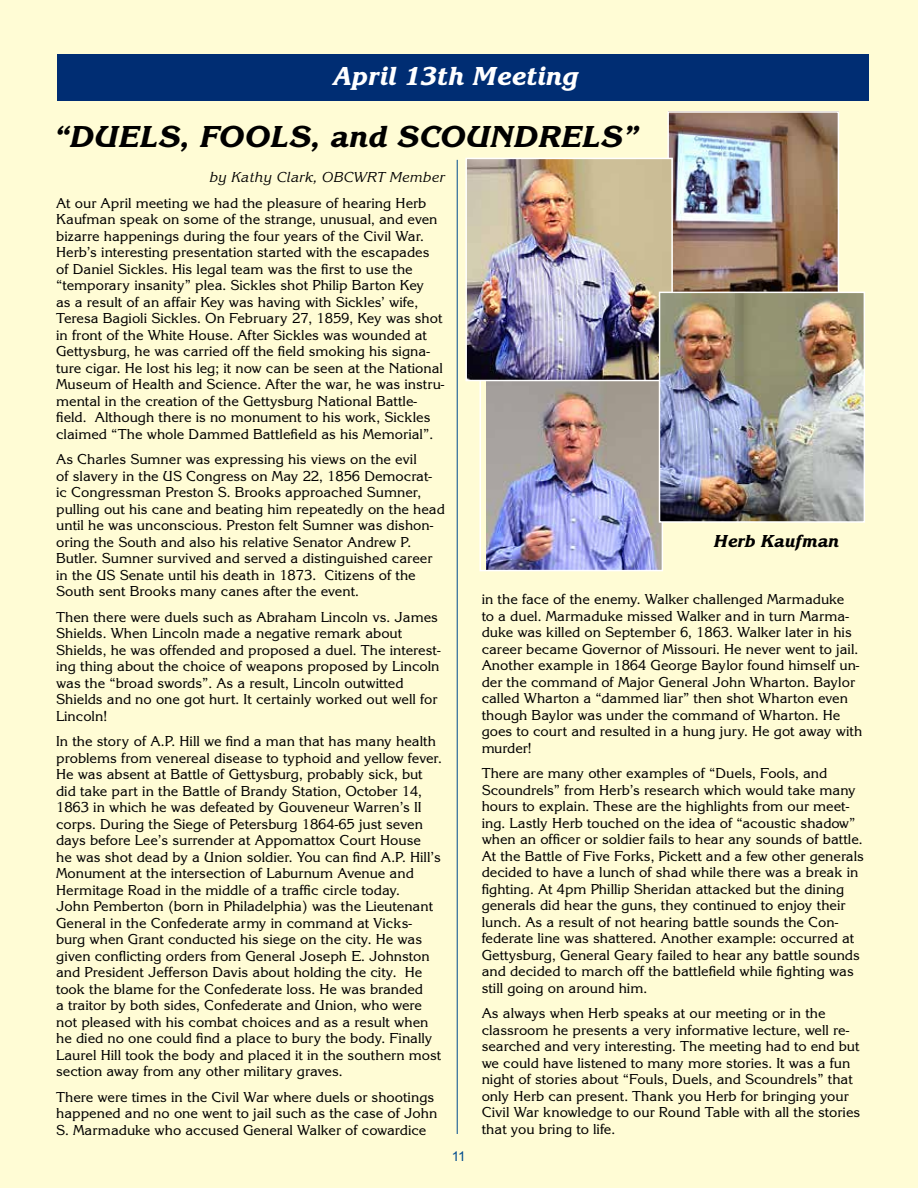
<style>
.page{position:relative;width:918px;height:1188px;background:#fffcd5}
.page>*{position:absolute;margin:0;border:0;box-sizing:border-box;transform-origin:0 0}
.t1{font:31.5px "Korinna Extra Bold Italic DTC";color:#000}
.t2{font:27px "Korinna Extra Bold Italic DTC";color:#fff}
.t3{font:18px "Korinna Extra Bold Italic DTC";color:#000}
.t4{font:15px/16.5px "Korinna Regular DTC";color:#000}
.t5{font:15px "Korinna Regular Italic DTC";color:#000}
.t6{font:13.5px "Arial";color:#004b8d}
</style>
<div class="page">
<img style="left:486px;top:381px;width:175px;height:188px">
<div style="left:480px;top:378px;width:183px;height:193px;border:1px solid #fff"></div>
<div style="left:57px;top:54px;width:811px;height:47px;background:#002d73"></div>
<img style="left:669px;top:113px;width:168px;height:179px">
<div style="left:667px;top:111px;width:172px;height:186px;border:1px solid #fff"></div>
<img style="left:467px;top:160px;width:204px;height:219px">
<div style="left:465px;top:158px;width:208px;height:223px;border:1px solid #fff"></div>
<img style="left:661px;top:294px;width:202px;height:227px">
<div style="left:659px;top:292px;width:206px;height:231px;border:1px solid #fff"></div>
<hr style="left:457px;top:160px;width:1px;height:974px;background:#004b8d">
<h2 class="t2" style="left:333px;top:61px;width:248px">April 13th Meeting</h2>
<h1 class="t1" style="left:54px;top:119px;width:586px">“DUELS, FOOLS, and SCOUNDRELS”</h1>
<p class="t5" style="left:210px;top:169px;width:237px">by Kathy Clark, OBCWRT Member</p>
<p class="t4" style="left:56px;top:195px;width:390px">At our April meeting we had the pleasure of hearing Herb Kaufman speak on some of the strange, unusual, and even bizarre happenings during the four years of the Civil War.<br>Herb’s interesting presentation started with the escapades of Daniel Sickles. His legal team was the first to use the “temporary insanity” plea. Sickles shot Philip Barton Key<br>as a result of an affair Key was having with Sickles’ wife, Teresa Bagioli Sickles. On February 27, 1859, Key was shot in front of the White House. After Sickles was wounded at Gettysburg, he was carried off the field smoking his signa&shy;ture cigar. He lost his leg; it now can be seen at the National Museum of Health and Science. After the war, he was instru&shy;mental in the creation of the Gettysburg National Battle&shy;field. Although there is no monument to his work, Sickles claimed “The whole Dammed Battlefield as his Memorial”.</p>
<p class="t4" style="left:56px;top:451px;width:390px">As Charles Sumner was expressing his views on the evil<br>of slavery in the US Congress on May 22, 1856 Democrat&shy;ic Congressman Preston S. Brooks approached Sumner, pulling out his cane and beating him repeatedly on the head until he was unconscious. Preston felt Sumner was dishon&shy;oring the South and also his relative Senator Andrew P.<br>Butler. Sumner survived and served a distinguished career in the US Senate until his death in 1873. Citizens of the South sent Brooks many canes after the event.</p>
<p class="t4" style="left:56px;top:609px;width:386px">Then there were duels such as Abraham Lincoln vs. James Shields. When Lincoln made a negative remark about Shields, he was offended and proposed a duel. The interest&shy;ing thing about the choice of weapons proposed by Lincoln was the “broad swords”. As a result, Lincoln outwitted Shields and no one got hurt. It certainly worked out well for Lincoln!</p>
<p class="t4" style="left:56px;top:733px;width:387px">In the story of A.P. Hill we find a man that has many health problems from venereal disease to typhoid and yellow fever.<br>He was absent at Battle of Gettysburg, probably sick, but did take part in the Battle of Brandy Station, October 14, 1863 in which he was defeated by Gouveneur Warren’s II corps. During the Siege of Petersburg 1864-65 just seven days before Lee’s surrender at Appomattox Court House<br>he was shot dead by a Union soldier. You can find A.P. Hill’s Monument at the intersection of Laburnum Avenue and Hermitage Road in the middle of a traffic circle today.<br>John Pemberton (born in Philadelphia) was the Lieutenant General in the Confederate army in command at Vicks&shy;burg when Grant conducted his siege on the city. He was given conflicting orders from General Joseph E. Johnston and President Jefferson Davis about holding the city. He took the blame for the Confederate loss. He was branded<br>a traitor by both sides, Confederate and Union, who were not pleased with his combat choices and as a result when he died no one could find a place to bury the body. Finally Laurel Hill took the body and placed it in the southern most section away from any other military graves.</p>
<p class="t4" style="left:56px;top:1089px;width:383px">There were times in the Civil War where duels or shootings happened and no one went to jail such as the case of John<br>S. Marmaduke who accused General Walker of cowardice</p>
<p class="t6" style="left:452px;top:1147px;width:16px">11</p>
<p class="t3" style="left:714px;top:531px;width:127px">Herb Kaufman</p>
<p class="t4" style="left:482px;top:591px;width:382px">in the face of the enemy. Walker challenged Marmaduke<br>to a duel. Marmaduke missed Walker and in turn Marma&shy;duke was killed on September 6, 1863. Walker later in his career became Governor of Missouri. He never went to jail.<br>Another example in 1864 George Baylor found himself un&shy;der the command of Major General John Wharton. Baylor called Wharton a “dammed liar” then shot Wharton even though Baylor was under the command of Wharton. He goes to court and resulted in a hung jury. He got away with murder!</p>
<p class="t4" style="left:482px;top:765px;width:384px">There are many other examples of “Duels, Fools, and Scoundrels” from Herb’s research which would take many hours to explain. These are the highlights from our meet&shy;ing. Lastly Herb touched on the idea of “acoustic shadow” when an officer or soldier fails to hear any sounds of battle.<br>At the Battle of Five Forks, Pickett and a few other generals decided to have a lunch of shad while there was a break in fighting. At 4pm Phillip Sheridan attacked but the dining generals did hear the guns, they continued to enjoy their lunch. As a result of not hearing battle sounds the Con&shy;federate line was shattered. Another example: occurred at Gettysburg, General Geary failed to hear any battle sounds and decided to march off the battlefield while fighting was still going on around him.</p>
<p class="t4" style="left:482px;top:1005px;width:380px">As always when Herb speaks at our meeting or in the classroom he presents a very informative lecture, well re&shy;searched and very interesting. The meeting had to end but we could have listened to many more stories. It was a fun night of stories about “Fouls, Duels, and Scoundrels” that only Herb can present. Thank you Herb for bringing your Civil War knowledge to our Round Table with all the stories that you bring to life.</p>
</div>
